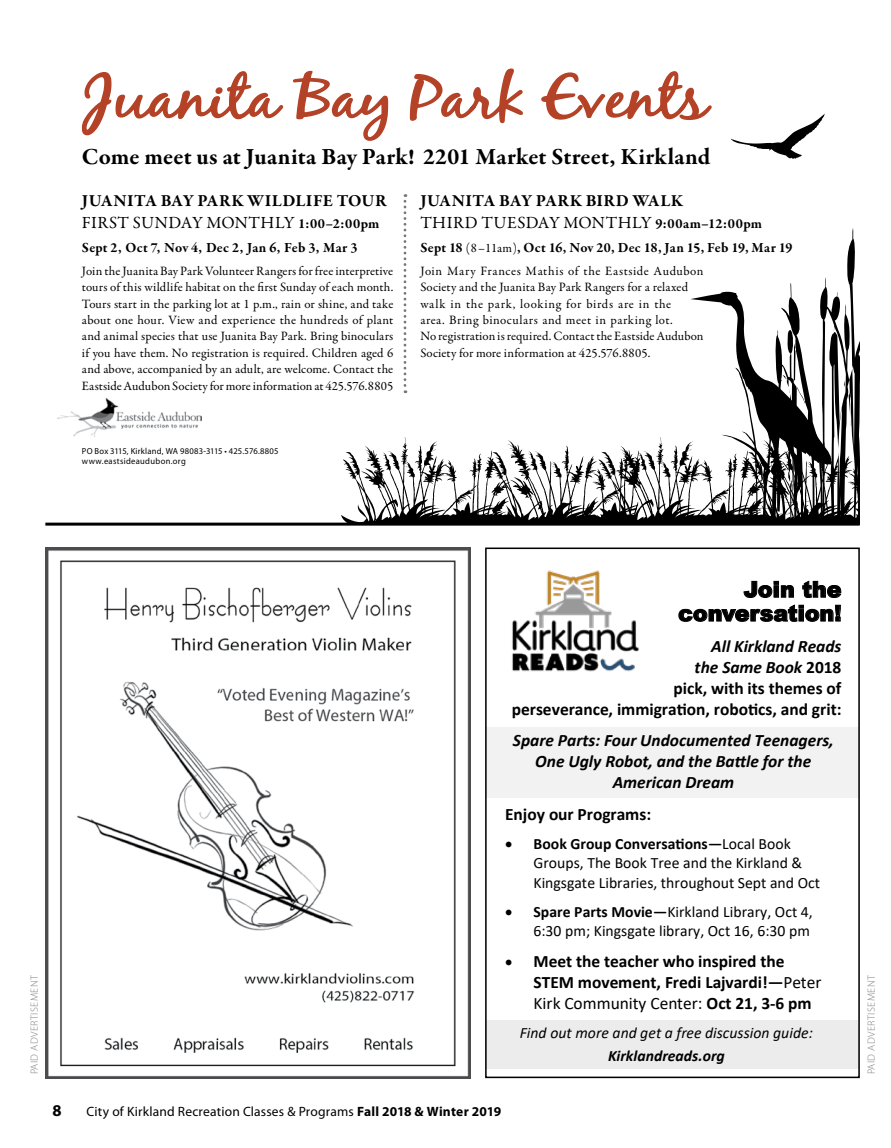
<style>
.page{position:relative;width:891px;height:1148px;background:#fff}
.page>*{position:absolute;margin:0;border:0;box-sizing:border-box;transform-origin:0 0}
.t1{font:700 23.55px "Garamond Premr Pro";letter-spacing:.01em;color:#000}
.t2{font:900 22.2px/23.9px "Arial";color:#000;text-align:right}
.t3{font:700 17.4px/21.1px "Calibri";letter-spacing:-.005em;color:#000;text-align:right}
.t4{font:italic 700 17.4px/21.1px "Calibri";color:#000;text-align:center}
.t5{font:700 17.1px/21.5px "Garamond Premr Pro";letter-spacing:.02em;color:#000}
.t6{font:700 16.5px "Myriad Pro";color:#000}
.t7{font:15.75px/19.2px "Calibri";color:#000}
.t8{font:italic 15.75px "Calibri";letter-spacing:.005em;color:#000}
.t9{font:italic 700 15.75px "Calibri";color:#000}
.t10{font:700 14.25px "Garamond Premr Pro";letter-spacing:.015em;color:#000}
.t11{font:13.5px "Myriad Pro";letter-spacing:.01em;color:#000}
.t12{font:12.9px/16.4px "Garamond Premr Pro";letter-spacing:.015em;color:#000;text-align:justify}
.t13{font:300 10.5px "Myriad Pro";letter-spacing:.04em;color:#808285}
.t14{font:8.7px/10.2px "Myriad Pro";letter-spacing:.03em;color:#000}
.s1{font-weight:400}
.s2{font-size:14.25px}
.s3{font-weight:400;font-size:12.9px}
.s4{font-style:italic}
.s5{font-weight:700}
</style>
<div class="page">
<hr style="left:45px;top:522px;width:815px;height:3px;background:#000">
<svg style="left:81px;top:68px;width:602px;height:73px"></svg>
<svg style="left:677px;top:87px;width:35px;height:34px"></svg>
<svg style="left:731px;top:114px;width:94px;height:45px"></svg>
<img style="left:58px;top:398px;width:143px;height:39px">
<svg style="left:341px;top:194px;width:519px;height:329px"></svg>
<img style="left:45px;top:547px;width:425px;height:531px">
<svg style="left:488px;top:580px;width:369px;height:489px"></svg>
<svg style="left:743px;top:581px;width:51px;height:17px"></svg>
<svg style="left:802px;top:580px;width:40px;height:18px"></svg>
<svg style="left:678px;top:604px;width:163px;height:18px"></svg>
<img style="left:501px;top:570px;width:150px;height:110px">
<div style="left:485px;top:547px;width:375px;height:531px;border:2px solid #000"></div>
<h1 class="t1" style="left:82px;top:142px;width:630px">Come meet us at Juanita Bay Park! 2201 Market Street, Kirkland</h1>
<h3 class="t5" style="left:82px;top:190px;width:306px">JUANITA BAY PARK WILDLIFE TOUR<br><span class="s1">FIRST SUNDAY MONTHLY</span> <span class="s2">1:00–2:00pm</span></h3>
<p class="t10" style="left:82px;top:239px;width:277px">Sept 2, Oct 7, Nov 4, Dec 2, Jan 6, Feb 3, Mar 3</p>
<p class="t12" style="left:82px;top:263px;width:313px">Join the Juanita Bay Park Volunteer Rangers for free interpretive tours of this wildlife habitat on the first Sunday of each month.<br>Tours start in the parking lot at 1 p.m., rain or shine, and take about one hour. View and experience the hundreds of plant and animal species that use Juanita Bay Park. Bring binoculars if you have them. No registration is required. Children aged 6 and above, accompanied by an adult, are welcome. Contact the Eastside Audubon Society for more information at 425.576.8805</p>
<h3 class="t5" style="left:420px;top:190px;width:343px">JUANITA BAY PARK BIRD WALK<br><span class="s1">THIRD TUESDAY MONTHLY</span> <span class="s2">9:00am–12:00pm</span></h3>
<p class="t10" style="left:420px;top:239px;width:374px">Sept 18 <span class="s3">(8–11am)</span>, Oct 16, Nov 20, Dec 18, Jan 15, Feb 19, Mar 19</p>
<p class="t12" style="left:420px;top:263px;width:285px;text-align:left">Join Mary Frances Mathis of the Eastside Audubon Society and the Juanita Bay Park Rangers for a relaxed walk in the park, looking for birds are in the<br>area. Bring binoculars and meet in parking lot.<br>No registration is required. Contact the Eastside Audubon Society for more information at 425.576.8805.</p>
<p class="t14" style="left:82px;top:446px;width:198px">PO Box 3115, Kirkland, WA 98083-3115 • 425.576.8805 www.eastsideaudubon.org</p>
<h2 class="t2" style="left:678px;top:576px;width:165px">Join the conversation!</h2>
<h3 class="t3" style="left:512px;top:635px;width:331px"><span class="s4">All Kirkland Reads<br>the Same Book</span> 2018<br>pick, with its themes of<br>perseverance, immigration, robotics, and grit:</h3>
<h3 class="t4" style="left:513px;top:729px;width:322px">Spare Parts: Four Undocumented Teenagers,<br>One Ugly Robot, and the Battle for the<br>American Dream</h3>
<h3 class="t3" style="left:505px;top:803px;width:148px">Enjoy our Programs:</h3>
<p class="t7" style="left:534px;top:834px;width:288px;text-indent:-28px">• <span class="s5">Book Group Conversations—</span>Local Book<br>Groups, The Book Tree and the Kirkland &amp;<br>Kingsgate Libraries, throughout Sept and Oct</p>
<p class="t7" style="left:505px;top:901px;width:309px;text-align:right">• <span class="s5">Spare Parts Movie—</span>Kirkland Library, Oct 4,<br>6:30 pm; Kingsgate library, Oct 16, 6:30 pm</p>
<h3 class="t3" style="left:534px;top:950px;width:290px;text-align:left;text-indent:-28px">• Meet the teacher who inspired the<br>STEM movement, Fredi Lajvardi!—<span class="s1">Peter<br>Kirk Community Center:</span> Oct 21, 3-6 pm</h3>
<p class="t8" style="left:520px;top:1021px;width:295px">Find out more and get a free discussion guide:</p>
<p class="t9" style="left:608px;top:1044px;width:118px">Kirklandreads.org</p>
<p class="t13" style="left:28px;top:1074px;width:101px;rotate:-90deg">PAID ADVERTISEMENT</p>
<p class="t13" style="left:865px;top:1074px;width:101px;rotate:-90deg">PAID ADVERTISEMENT</p>
<p class="t6" style="left:52px;top:1100px;width:11px">8</p>
<p class="t11" style="left:87px;top:1103px;width:416px">City of Kirkland Recreation Classes &amp; Programs <span class="s5">Fall 2018 &amp; Winter 2019</span></p>
</div>
